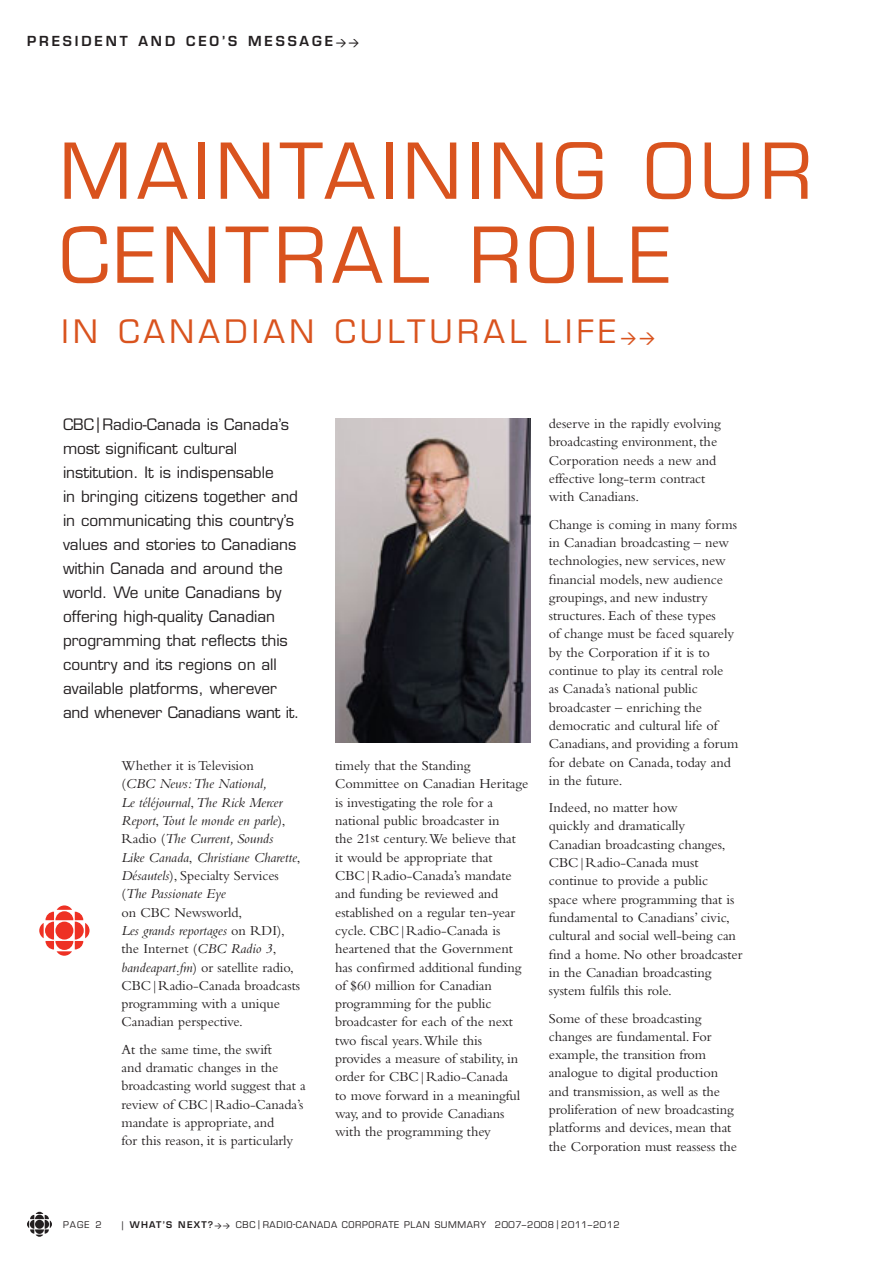
<style>
.page{position:relative;width:893px;height:1263px;background:#fff}
.page>*{position:absolute;margin:0;border:0;box-sizing:border-box;transform-origin:0 0}
.t1{font:75px/84px "Eurostile";letter-spacing:.07em;color:#d9531e}
.t2{font:31.5px "Eurostile";letter-spacing:.14em;color:#d9531e}
.t3{font:15.3px/24px "Eurostile";color:#231f20}
.t4{font:14.25px/18.3px "Bembo";letter-spacing:-.005em;color:#231f20}
.t5{font:italic 14.25px/18.3px "Bembo";letter-spacing:-.005em;color:#231f20}
.t6{font:600 13.5px "Eurostile";letter-spacing:.21em;color:#231f20}
.t7{font:9px "Eurostile";letter-spacing:.07em;color:#231f20}
.s1{font-family:"DIN";font-weight:500;font-size:10.5px}
.s2{font-family:"DIN";font-weight:500;font-size:15.75px}
.s3{font-style:normal}
.s4{font-weight:600}
.s5{font-family:"DIN";font-weight:500;font-size:7.2px}
</style>
<div class="page">
<img style="left:335px;top:418px;width:196px;height:324px">
<svg style="left:39px;top:905px;width:51px;height:51px"></svg>
<svg style="left:27px;top:1212px;width:25px;height:25px"></svg>
<p class="t6" style="left:27px;top:36px;width:334px">PRESIDENT AND CEO’S MESSAGE<span class="s1">&gt;&gt;</span></p>
<h1 class="t1" style="left:59px;top:137px;width:754px">MAINTAINING OUR<br>CENTRAL ROLE</h1>
<h2 class="t2" style="left:62px;top:319px;width:595px">IN CANADIAN CULTURAL LIFE <span class="s2">&gt;&gt;</span></h2>
<p class="t3" style="left:63px;top:414px;width:238px">CBC|Radio-Canada is Canada’s most significant cultural institution. It is indispensable<br>in bringing citizens together and in communicating this country’s values and stories to Canadians within Canada and around the world. We unite Canadians by offering high-quality Canadian programming that reflects this country and its regions on all available platforms, wherever and whenever Canadians want it.</p>
<p class="t5" style="left:121px;top:758px;width:181px"><span class="s3">Whether it is Television<br>(</span>CBC News:The National,<br>Le téléjournal<span class="s3">,</span>The Rick Mercer<br>Report<span class="s3">,</span>Tout le monde en parle<span class="s3">),<br>Radio (</span>The Current, Sounds<br>Like Canada<span class="s3">,</span> Christiane Charette<span class="s3">,<br></span>Désautels<span class="s3">), Specialty Services (</span>The Passionate Eye<br><span class="s3">on CBC Newsworld,<br></span>Les grands reportages <span class="s3">on RDI), the Internet (</span>CBC Radio 3<span class="s3">, </span>bandeapart.fm<span class="s3">) or satellite radio,<br>CBC|Radio-Canada broadcasts programming with a unique<br>Canadian perspective.</span></p>
<p class="t4" style="left:122px;top:1041px;width:186px">At the same time, the swift<br>and dramatic changes in the broadcasting world suggest that a review of CBC|Radio-Canada’s mandate is appropriate, and<br>for this reason, it is particularly</p>
<p class="t4" style="left:335px;top:758px;width:195px">timely that the Standing<br>Committee on Canadian Heritage is investigating the role for a national public broadcaster in<br>the 21st century. We believe that<br>it would be appropriate that<br>CBC|Radio-Canada’s mandate and funding be reviewed and established on a regular ten-year cycle. CBC|Radio-Canada is heartened that the Government has confirmed additional funding of $60 million for Canadian programming for the public broadcaster for each of the next two fiscal years. While this provides a measure of stability, in order for CBC|Radio-Canada<br>to move forward in a meaningful way, and to provide Canadians with the programming they</p>
<p class="t4" style="left:549px;top:416px;width:173px">deserve in the rapidly evolving broadcasting environment, the<br>Corporation needs a new and effective long-term contract with Canadians.</p>
<p class="t4" style="left:549px;top:516px;width:191px">Change is coming in many forms in Canadian broadcasting – new technologies, new services, new financial models, new audience groupings, and new industry structures. Each of these types<br>of change must be faced squarely by the Corporation if it is to continue to play its central role<br>as Canada’s national public broadcaster – enriching the democratic and cultural life of<br>Canadians, and providing a forum for debate on Canada, today and in the future.</p>
<p class="t4" style="left:549px;top:800px;width:195px">Indeed, no matter how<br>quickly and dramatically<br>Canadian broadcasting changes,<br>CBC|Radio-Canada must continue to provide a public<br>space where programming that is fundamental to Canadians’ civic, cultural and social well-being can find a home. No other broadcaster in the Canadian broadcasting system fulfils this role.</p>
<p class="t4" style="left:549px;top:1010px;width:190px">Some of these broadcasting changes are fundamental. For example, the transition from analogue to digital production and transmission, as well as the proliferation of new broadcasting platforms and devices, mean that the Corporation must reassess the</p>
<p class="t7" style="left:63px;top:1221px;width:40px">PAGE 2</p>
<p class="t7" style="left:121px;top:1221px;width:500px">| <span class="s4">WHAT’S NEXT?</span><span class="s5">&gt;&gt;</span> CBC | RADIO-CANADA CORPORATE PLAN SUMMARY 2007–2008 | 2011–2012</p>
</div>
